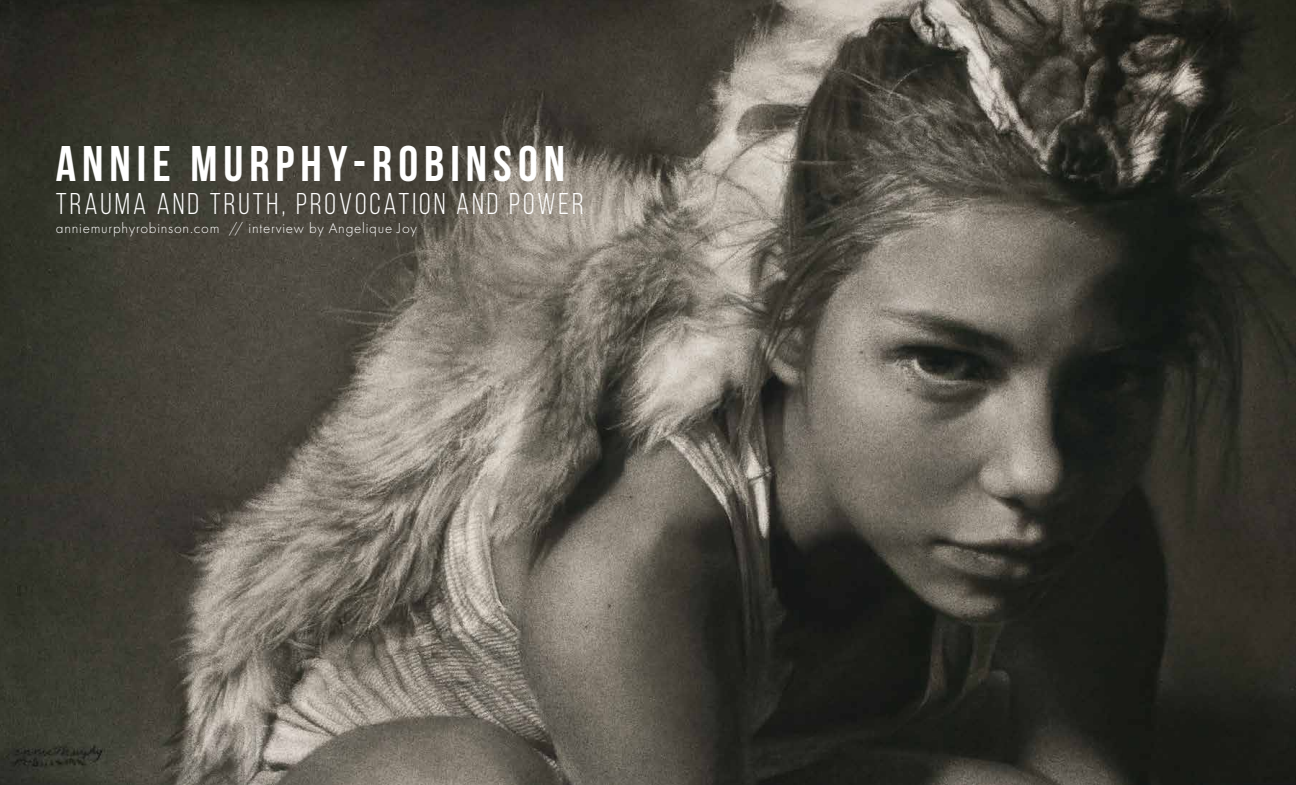
<style>
.page{position:relative;width:1296px;height:785px;background:#fff}
.page>*{position:absolute;margin:0;border:0;box-sizing:border-box;transform-origin:0 0}
.t1{font:700 50px "Bebas Neue";letter-spacing:.12em;color:#fff}
.t2{font:30px "Bebas Neue";letter-spacing:.1em;color:#fff}
.t3{font:300 15px "Futura PT";letter-spacing:.05em;color:#fff}
</style>
<div class="page">
<img style="left:0;top:0;width:1296px;height:785px">
<h1 class="t1" style="left:56px;top:136px;width:511px">ANNIE MURPHY-ROBINSON</h1>
<h2 class="t2" style="left:56px;top:187px;width:529px">TRAUMA AND TRUTH, PROVOCATION AND POWER</h2>
<p class="t3" style="left:56px;top:220px;width:363px">anniemurphyrobinson.com // interview by Angelique Joy</p>
</div>
